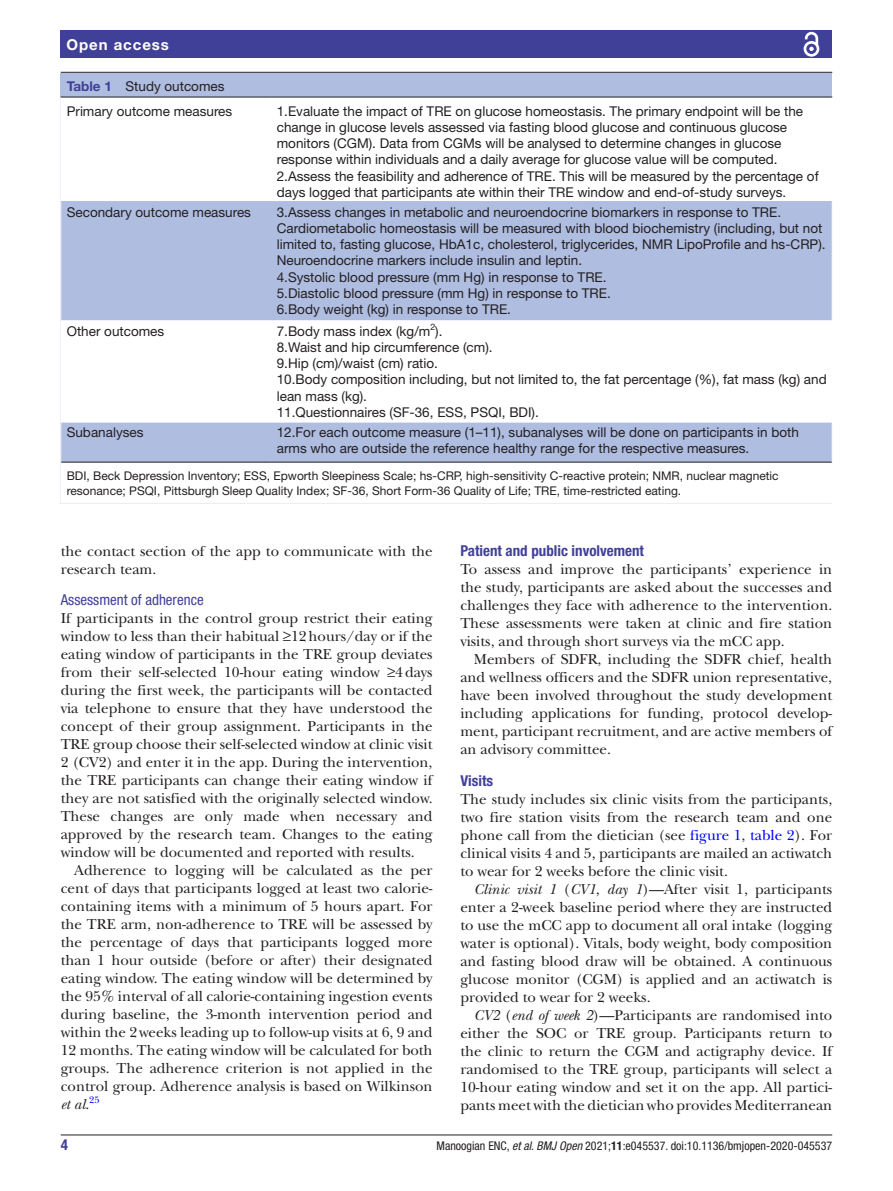
<style>
.page{position:relative;width:893px;height:1191px;background:#fff}
.page>*{position:absolute;margin:0;border:0;box-sizing:border-box;transform-origin:0 0}
.t1{font:15px/18px "New Baskerville";color:#231f20;text-align:justify}
.t2{font:700 condensed 15px "Helvetica Neue LT Std";color:#414099}
.t3{font:condensed 15px "Helvetica Neue LT Std";color:#414099}
.t4{font:700 15px "Helvetica Neue LT Std";letter-spacing:.065em;color:#fff}
.t5{font:13.5px/16.2px "Helvetica Neue LT Std";color:#231f20}
.t6{font:12px/15px "Helvetica Neue LT Std";color:#231f20}
.t7{font:condensed 12px "Helvetica Neue LT Std";color:#231f20}
.t8{font:9.9px "New Baskerville";color:#00f}
.s1{font-weight:700;color:#414099}
.s2{font-style:italic}
.s3{color:#00f}
.s4{font-weight:700}
</style>
<div class="page">
<hr style="left:61px;top:1134px;width:771px;height:1px;background:#231f20">
<div style="left:61px;top:31px;width:771px;height:27px;background:#414099"></div>
<svg style="left:803px;top:31px;width:17px;height:26px"></svg>
<div style="left:61px;top:73px;width:771px;height:431px;background:#afbde1"></div>
<hr style="left:61px;top:72px;width:771px;height:1px;background:#231f20">
<div style="left:61px;top:98px;width:771px;height:406px;background:#fff"></div>
<svg style="left:61px;top:201px;width:771px;height:261px"></svg>
<hr style="left:61px;top:97px;width:210px;height:1px;background:#231f20">
<hr style="left:271px;top:97px;width:561px;height:1px;background:#231f20">
<hr style="left:271px;top:462px;width:561px;height:1px;background:#231f20">
<hr style="left:61px;top:462px;width:210px;height:1px;background:#231f20">
<hr style="left:67px;top:494px;width:765px;height:1px;background:#fff">
<p class="t4" style="left:66px;top:35px;width:104px">Open access</p>
<p class="t5" style="left:67px;top:73px;width:167px;line-height:25px"><span class="s1">Table 1</span> Study outcomes<br>Primary outcome measures</p>
<p class="t5" style="left:277px;top:103px;width:543px">1.Evaluate the impact of TRE on glucose homeostasis. The primary endpoint will be the change in glucose levels assessed via fasting blood glucose and continuous glucose monitors (CGM). Data from CGMs will be analysed to determine changes in glucose response within individuals and a daily average for glucose value will be computed.<br>2.Assess the feasibility and adherence of TRE. This will be measured by the percentage of days logged that participants ate within their TRE window and end-of-study surveys.</p>
<p class="t5" style="left:67px;top:204px;width:186px">Secondary outcome measures</p>
<p class="t5" style="left:277px;top:204px;width:550px">3.Assess changes in metabolic and neuroendocrine biomarkers in response to TRE.<br>Cardiometabolic homeostasis will be measured with blood biochemistry (including, but not limited to, fasting glucose, HbA1c, cholesterol, triglycerides, NMR LipoProfile and hs-CRP).<br>Neuroendocrine markers include insulin and leptin.<br>4.Systolic blood pressure (mm Hg) in response to TRE.<br>5.Diastolic blood pressure (mm Hg) in response to TRE.<br>6.Body weight (kg) in response to TRE.</p>
<p class="t5" style="left:67px;top:323px;width:99px">Other outcomes</p>
<p class="t5" style="left:277px;top:323px;width:551px">7.Body mass index (kg/m<sup>2</sup>).<br>8.Waist and hip circumference (cm).<br>9.Hip (cm)/waist (cm) ratio.<br>10.Body composition including, but not limited to, the fat percentage (%), fat mass (kg) and lean mass (kg).<br>11.Questionnaires (SF-36, ESS, PSQI, BDI).</p>
<p class="t5" style="left:67px;top:424px;width:78px">Subanalyses</p>
<p class="t5" style="left:277px;top:424px;width:524px">12.For each outcome measure (1–11), subanalyses will be done on participants in both arms who are outside the reference healthy range for the respective measures.</p>
<p class="t6" style="left:67px;top:468px;width:713px">BDI, Beck Depression Inventory; ESS, Epworth Sleepiness Scale; hs-CRP, high-sensitivity C-reactive protein; NMR, nuclear magnetic resonance; PSQI, Pittsburgh Sleep Quality Index; SF-36, Short Form-36 Quality of Life; TRE, time-restricted eating.</p>
<p class="t1" style="left:61px;top:542px;width:373px">the contact section of the app to communicate with the research team.</p>
<p class="t3" style="left:61px;top:591px;width:144px">Assessment of adherence</p>
<p class="t1" style="left:61px;top:609px;width:373px">If participants in the control group restrict their eating window to less than their habitual ≥12hours/day or if the eating window of participants in the TRE group deviates from their self-selected 10-hour eating window ≥4days during the first week, the participants will be contacted via telephone to ensure that they have understood the concept of their group assignment. Participants in the TRE group choose their self-selected window at clinic visit 2 (CV2) and enter it in the app. During the intervention, the TRE participants can change their eating window if they are not satisfied with the originally selected window.<br>These changes are only made when necessary and approved by the research team. Changes to the eating window will be documented and reported with results.</p>
<p class="t1" style="left:61px;top:861px;width:373px;text-indent:14px">Adherence to logging will be calculated as the per cent of days that participants logged at least two calorie&shy;containing items with a minimum of 5 hours apart. For the TRE arm, non-adherence to TRE will be assessed by the percentage of days that participants logged more than 1 hour outside (before or after) their designated eating window. The eating window will be determined by the 95% interval of all calorie-containing ingestion events during baseline, the 3-month intervention period and within the 2weeks leading up to follow-up visits at 6, 9 and 12 months. The eating window will be calculated for both groups. The adherence criterion is not applied in the control group. Adherence analysis is based on Wilkinson <span class="s2">et al</span>.</p>
<p class="t8" style="left:89px;top:1093px;width:12px">25</p>
<p class="t2" style="left:460px;top:542px;width:185px">Patient and public involvement</p>
<p class="t1" style="left:460px;top:560px;width:373px">To assess and improve the participants’ experience in the study, participants are asked about the successes and challenges they face with adherence to the intervention.<br>These assessments were taken at clinic and fire station visits, and through short surveys via the mCC app.</p>
<p class="t1" style="left:460px;top:650px;width:373px;text-indent:14px">Members of SDFR, including the SDFR chief, health and wellness officers and the SDFR union representative, have been involved throughout the study development including applications for funding, protocol develop&shy;ment, participant recruitment, and are active members of an advisory committee.</p>
<p class="t2" style="left:460px;top:771px;width:34px">Visits</p>
<p class="t1" style="left:460px;top:790px;width:373px">The study includes six clinic visits from the participants, two fire station visits from the research team and one phone call from the dietician (see <span class="s3">figure 1</span>, <span class="s3">table 2</span>). For clinical visits 4 and 5, participants are mailed an actiwatch to wear for 2 weeks before the clinic visit.</p>
<p class="t1" style="left:460px;top:880px;width:373px;text-indent:14px"><span class="s2">Clinic visit 1</span> (<span class="s2">CV1</span>, <span class="s2">day 1</span>)—After visit 1, participants enter a 2-week baseline period where they are instructed to use the mCC app to document all oral intake (logging water is optional). Vitals, body weight, body composition and fasting blood draw will be obtained. A continuous glucose monitor (CGM) is applied and an actiwatch is provided to wear for 2 weeks.</p>
<p class="t1" style="left:460px;top:1006px;width:373px;text-indent:14px"><span class="s2">CV2</span> (<span class="s2">end of week 2</span>)—Participants are randomised into either the SOC or TRE group. Participants return to the clinic to return the CGM and actigraphy device. If randomised to the TRE group, participants will select a 10-hour eating window and set it on the app. All partici&shy;pants meet with the dietician who provides Mediterranean</p>
<p class="t2" style="left:61px;top:1135px;width:9px">4</p>
<p class="t7" style="left:437px;top:1138px;width:397px">Manoogian ENC, <span class="s2">et al</span>. <span class="s2">BMJ Open</span> 2021;<span class="s4">11</span>:e045537. doi:10.1136/bmjopen-2020-045537</p>
</div>
